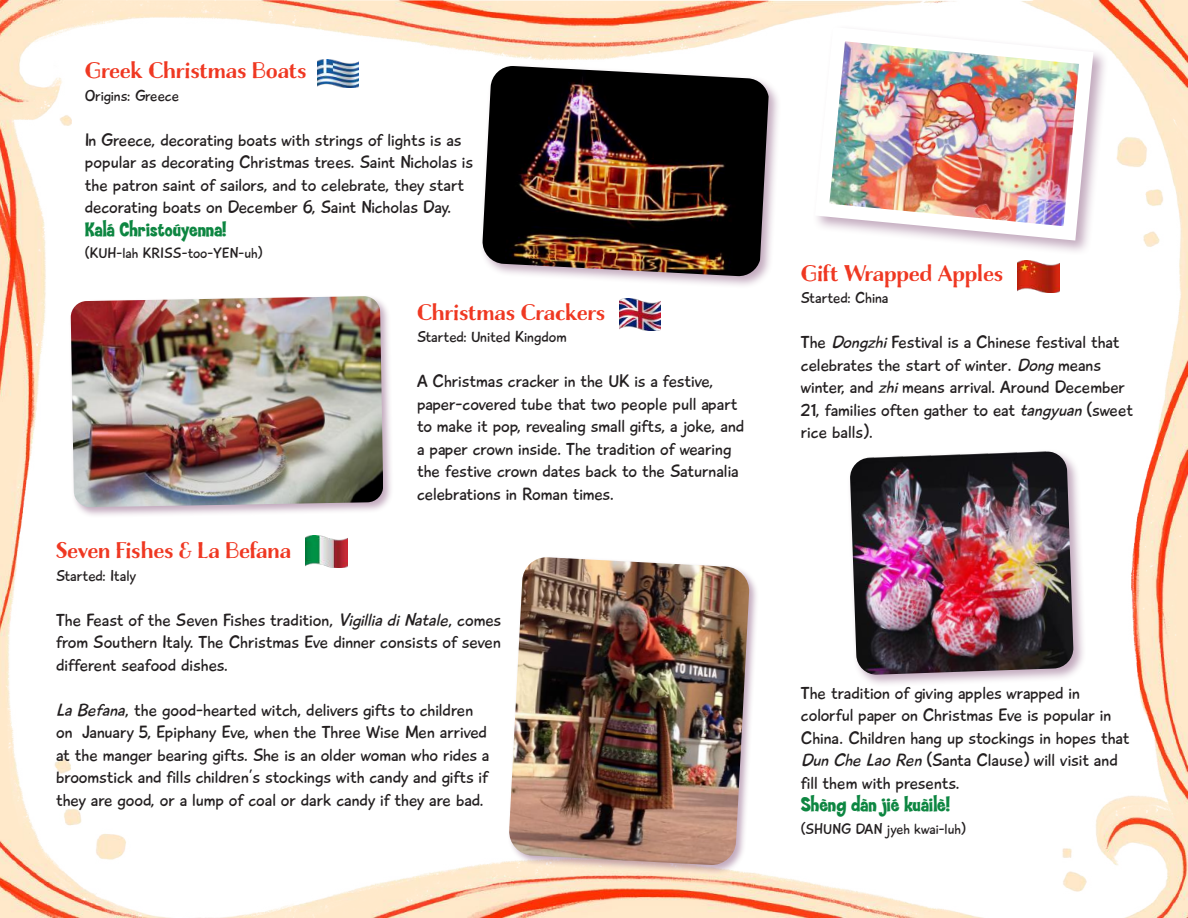
<style>
.page{position:relative;width:1188px;height:918px;background:#fff}
.page>*{position:absolute;margin:0;border:0;box-sizing:border-box;transform-origin:0 0}
.t1{font:24px "Charcuterie Contrast";color:#ef3822}
.t2{font:800 21px "Coop";letter-spacing:-.01em;color:#0d8641}
.t3{font:18px/22.5px "Playtime With Hot Toddies";color:#231f20}
.t4{font:15.75px "Playtime With Hot Toddies";color:#231f20}
.t5{font:15px "Playtime With Hot Toddies";color:#231f20}
.s1{font-style:italic}
</style>
<div class="page">
<img style="left:0;top:0;width:1188px;height:918px">
<div style="left:72px;top:44px;width:65px;height:99px;background:#fff"></div>
<img style="left:620px;top:299px;width:41px;height:32px">
<img style="left:317px;top:59px;width:42px;height:29px">
<div style="left:507px;top:555px;width:253px;height:321px;background:#87567e;opacity:.5"></div>
<img style="left:508px;top:557px;width:242px;height:309px">
<div style="left:68px;top:294px;width:326px;height:224px;background:#87567e;opacity:.5"></div>
<img style="left:71px;top:296px;width:312px;height:211px">
<div style="left:480px;top:63px;width:302px;height:226px;background:#87567e;opacity:.5"></div>
<img style="left:482px;top:66px;width:287px;height:211px">
<div style="left:847px;top:449px;width:240px;height:239px;background:#87567e;opacity:.5"></div>
<img style="left:850px;top:451px;width:224px;height:224px">
<div style="left:812px;top:24px;width:297px;height:232px;background:#87567e;opacity:.5"></div>
<img style="left:808px;top:20px;width:293px;height:228px">
<img style="left:1018px;top:261px;width:41px;height:32px">
<img style="left:306px;top:535px;width:41px;height:32px">
<h1 class="t1" style="left:85px;top:56px;width:223px">Greek Christmas Boats</h1>
<p class="t4" style="left:85px;top:86px;width:96px">Origins: Greece</p>
<p class="t3" style="left:85px;top:129px;width:390px">In Greece, decorating boats with strings of lights is as popular as decorating Christmas trees. Saint Nicholas is the patron saint of sailors, and to celebrate, they start decorating boats on December 6, Saint Nicholas Day.</p>
<p class="t2" style="left:85px;top:218px;width:143px">Kalá Christoúyenna!</p>
<p class="t5" style="left:85px;top:244px;width:179px">(KUH-lah KRISS-too-YEN-uh)</p>
<h1 class="t1" style="left:417px;top:298px;width:190px">Christmas Crackers</h1>
<p class="t4" style="left:417px;top:327px;width:151px">Started: United Kingdom</p>
<p class="t3" style="left:417px;top:370px;width:329px">A Christmas cracker in the UK is a festive, paper-covered tube that two people pull apart to make it pop, revealing small gifts, a joke, and a paper crown inside. The tradition of wearing the festive crown dates back to the Saturnalia celebrations in Roman times.</p>
<h1 class="t1" style="left:56px;top:536px;width:236px">Seven Fishes &amp; La Befana</h1>
<p class="t4" style="left:56px;top:566px;width:81px">Started: Italy</p>
<p class="t3" style="left:56px;top:609px;width:446px;text-align:justify">The Feast of the Seven Fishes tradition, <span class="s1">Vigillia di Natale</span>, comes from Southern Italy. The Christmas Eve dinner consists of seven different seafood dishes.</p>
<p class="t3" style="left:56px;top:699px;width:435px"><span class="s1">La Befana</span>, the good-hearted witch, delivers gifts to children on January 5, Epiphany Eve, when the Three Wise Men arrived at the manger bearing gifts. She is an older woman who rides a broomstick and fills children’s stockings with candy and gifts if they are good, or a lump of coal or dark candy if they are bad.</p>
<h1 class="t1" style="left:801px;top:259px;width:204px">Gift Wrapped Apples</h1>
<p class="t4" style="left:801px;top:288px;width:89px">Started: China</p>
<p class="t3" style="left:801px;top:331px;width:334px">The <span class="s1">Dongzhi</span> Festival is a Chinese festival that celebrates the start of winter. <span class="s1">Dong</span> means winter, and <span class="s1">zhi</span> means arrival. Around December 21, families often gather to eat <span class="s1">tangyuan</span> (sweet rice balls).</p>
<p class="t3" style="left:801px;top:682px;width:330px">The tradition of giving apples wrapped in colorful paper on Christmas Eve is popular in China. Children hang up stockings in hopes that <span class="s1">Dun Che Lao Ren</span> (Santa Clause) will visit and fill them with presents.</p>
<p class="t2" style="left:801px;top:793px;width:151px">Shèng dàn jié kuàilè!</p>
<p class="t5" style="left:801px;top:820px;width:166px">(SHUNG DAN jyeh kwai-luh)</p>
</div>
